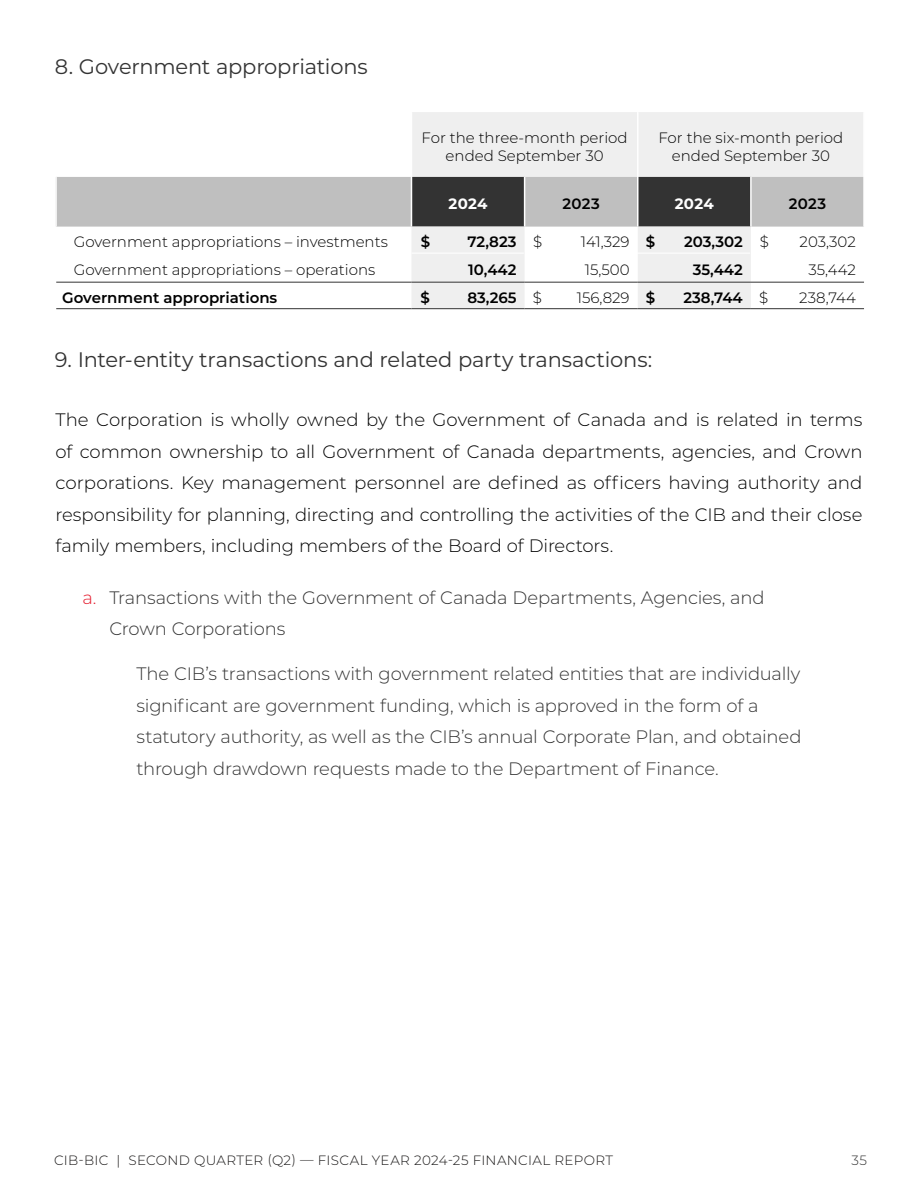
<style>
.page{position:relative;width:918px;height:1188px;background:#fff}
.page>*{position:absolute;margin:0;border:0;box-sizing:border-box;transform-origin:0 0}
.t1{font:21px "Montserrat";letter-spacing:-.01em;color:#333}
.t2{font:300 18px/31.5px "Montserrat";letter-spacing:-.005em;color:#000;text-align:justify}
.t3{font:300 18px/31.5px "Montserrat";letter-spacing:-.01em;color:#333}
.t4{font:300 15px/18px "Montserrat";color:#000;text-align:center}
.t5{font:600 15px "Montserrat";color:#000}
.t6{font:700 15px "Montserrat";letter-spacing:.025em;color:#fff}
.t7{font:300 13.5px "Montserrat";letter-spacing:.025em;color:#1a1818}
.t8{font:300 13.5px "Montserrat";color:#333}
.s1{color:#e51d2f}
</style>
<div class="page">
<svg style="left:56px;top:112px;width:808px;height:196px"></svg>
<hr style="left:863px;top:112px;width:2px;height:65px;background:#fff">
<hr style="left:525px;top:252px;width:113px;height:2px;background:#fff">
<hr style="left:752px;top:252px;width:112px;height:2px;background:#fff">
<hr style="left:411px;top:253px;width:113px;height:1px;background:#fff">
<hr style="left:638px;top:253px;width:112px;height:1px;background:#fff">
<hr style="left:863px;top:177px;width:2px;height:50px;background:#fff">
<hr style="left:411px;top:177px;width:1px;height:50px;background:#fff">
<hr style="left:637px;top:177px;width:2px;height:50px;background:#fff">
<hr style="left:56px;top:177px;width:1px;height:50px;background:#efefef">
<hr style="left:411px;top:112px;width:1px;height:65px;background:#fff">
<hr style="left:637px;top:112px;width:2px;height:65px;background:#fff">
<hr style="left:524px;top:177px;width:1px;height:50px;background:#fff">
<hr style="left:750px;top:177px;width:2px;height:50px;background:#fff">
<hr style="left:56px;top:282px;width:355px;height:1px;background:#333">
<hr style="left:411px;top:282px;width:114px;height:1px;background:#333">
<hr style="left:525px;top:282px;width:113px;height:1px;background:#333">
<hr style="left:638px;top:282px;width:113px;height:1px;background:#333">
<hr style="left:751px;top:282px;width:113px;height:1px;background:#333">
<hr style="left:56px;top:308px;width:355px;height:1px;background:#333">
<hr style="left:411px;top:308px;width:114px;height:1px;background:#333">
<hr style="left:525px;top:308px;width:113px;height:1px;background:#333">
<hr style="left:638px;top:308px;width:113px;height:1px;background:#333">
<hr style="left:751px;top:308px;width:113px;height:1px;background:#333">
<h2 class="t1" style="left:55px;top:52px;width:314px">8. Government appropriations</h2>
<p class="t4" style="left:422px;top:128px;width:208px">For the three-month period ended September 30</p>
<p class="t4" style="left:658px;top:128px;width:186px">For the six-month period ended September 30</p>
<p class="t6" style="left:448px;top:193px;width:41px">2024</p>
<p class="t5" style="left:562px;top:193px;width:39px">2023</p>
<p class="t6" style="left:675px;top:193px;width:41px">2024</p>
<p class="t5" style="left:789px;top:193px;width:39px">2023</p>
<p class="t4" style="left:74px;top:232px;width:316px">Government appropriations – investments</p>
<p class="t5" style="left:421px;top:231px;width:11px">$</p>
<p class="t5" style="left:467px;top:231px;width:51px">72,823</p>
<p class="t4" style="left:533px;top:232px;width:11px">$</p>
<p class="t4" style="left:581px;top:232px;width:50px">141,329</p>
<p class="t5" style="left:646px;top:231px;width:11px">$</p>
<p class="t5" style="left:684px;top:231px;width:60px">203,302</p>
<p class="t4" style="left:760px;top:232px;width:11px">$</p>
<p class="t4" style="left:800px;top:232px;width:58px">203,302</p>
<p class="t4" style="left:74px;top:260px;width:303px">Government appropriations – operations</p>
<p class="t5" style="left:468px;top:259px;width:50px">10,442</p>
<p class="t4" style="left:585px;top:260px;width:46px">15,500</p>
<p class="t5" style="left:693px;top:259px;width:51px">35,442</p>
<p class="t4" style="left:809px;top:260px;width:49px">35,442</p>
<p class="t5" style="left:62px;top:287px;width:217px">Government appropriations</p>
<p class="t5" style="left:421px;top:287px;width:11px">$</p>
<p class="t5" style="left:467px;top:287px;width:51px">83,265</p>
<p class="t4" style="left:533px;top:288px;width:11px">$</p>
<p class="t4" style="left:577px;top:288px;width:54px">156,829</p>
<p class="t5" style="left:646px;top:287px;width:11px">$</p>
<p class="t5" style="left:683px;top:287px;width:61px">238,744</p>
<p class="t4" style="left:759px;top:288px;width:11px">$</p>
<p class="t4" style="left:799px;top:288px;width:58px">238,744</p>
<h2 class="t1" style="left:55px;top:345px;width:599px">9. Inter-entity transactions and related party transactions:</h2>
<p class="t2" style="left:55px;top:404px;width:809px">The Corporation is wholly owned by the Government of Canada and is related in terms of common ownership to all Government of Canada departments, agencies, and Crown corporations. Key management personnel are defined as officers having authority and responsibility for planning, directing and controlling the activities of the CIB and their close family members, including members of the Board of Directors.</p>
<p class="t3" style="left:109px;top:581px;width:657px;text-indent:-27px"><span class="s1">a.</span> Transactions with the Government of Canada Departments, Agencies, and<br>Crown Corporations</p>
<p class="t3" style="left:136px;top:658px;width:667px">The CIB’s transactions with government related entities that are individually significant are government funding, which is approved in the form of a statutory authority, as well as the CIB’s annual Corporate Plan, and obtained through drawdown requests made to the Department of Finance.</p>
<p class="t7" style="left:54px;top:1151px;width:561px">CIB-BIC | SECOND QUARTER (Q2) — FISCAL YEAR 2024-25 FINANCIAL REPORT</p>
<p class="t8" style="left:851px;top:1151px;width:17px">35</p>
</div>
